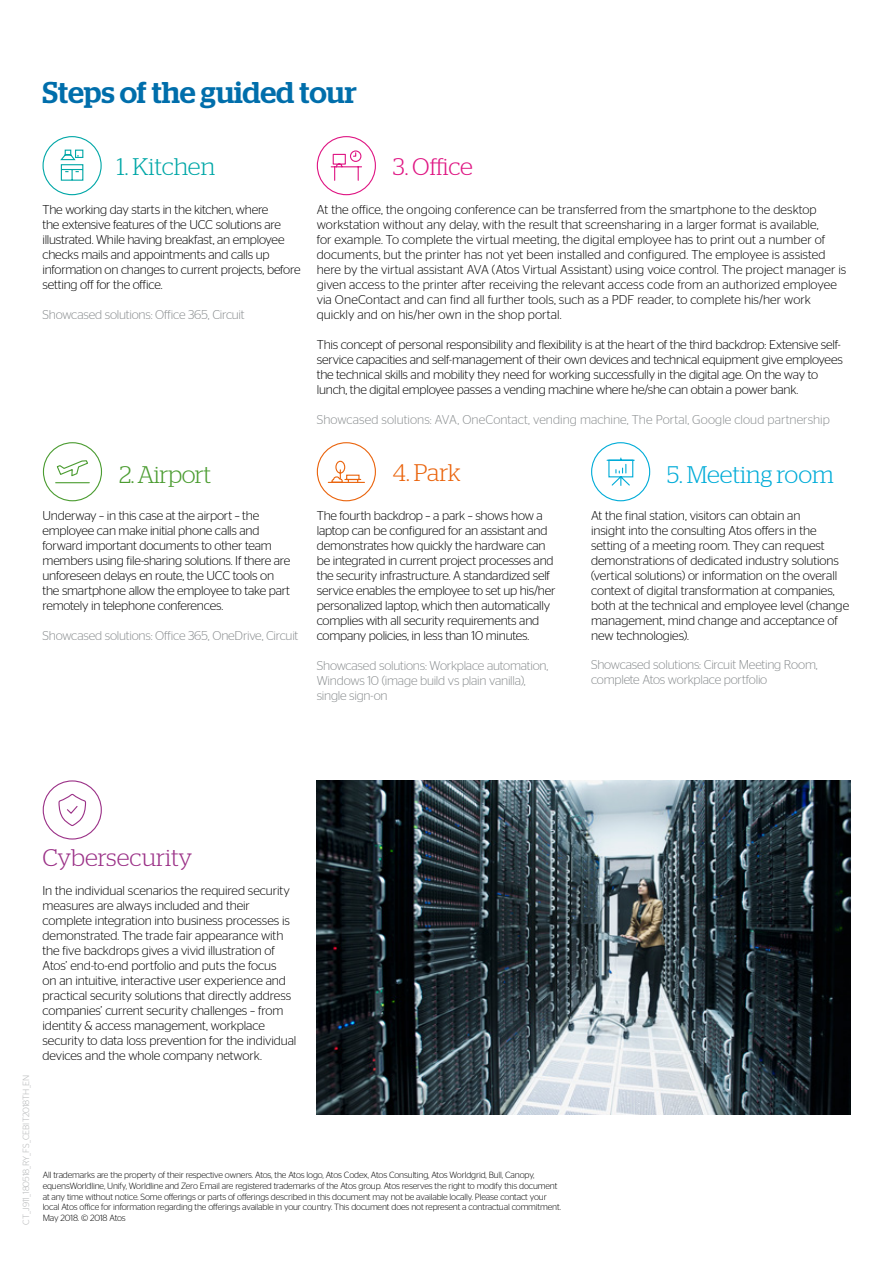
<style>
.page{position:relative;width:893px;height:1263px;background:#fff}
.page>*{position:absolute;margin:0;border:0;box-sizing:border-box;transform-origin:0 0}
.t1{font:500 30px "Stag";color:#006eab}
.t2{font:300 24px "Stag";color:#9b3187}
.t3{font:300 24px "Stag";color:#00acd8}
.t4{font:300 24px "Stag";letter-spacing:-.01em;color:#00a7a7}
.t5{font:300 24px "Stag";letter-spacing:-.02em;color:#4b9c31}
.t6{font:300 24px "Stag";color:#df1683}
.t7{font:300 24px "Stag";color:#ea640d}
.t8{font:300 12.75px/15px "Stag Sans";letter-spacing:-.01em;color:#000}
.t9{font:300 12.75px/15px "Stag Sans";letter-spacing:-.015em;color:#888c8e}
.t10{font:300 12.75px "Stag Sans";letter-spacing:.005em;color:#888c8e}
.t11{font:300 9px/10.8px "Stag Sans";letter-spacing:-.015em;color:#000}
.t12{font:300 9px "Stag Sans";color:#b1b3b4}
</style>
<div class="page">
<svg style="left:42px;top:780px;width:60px;height:60px"></svg>
<img style="left:317px;top:780px;width:533px;height:334px">
<svg style="left:42px;top:136px;width:60px;height:60px"></svg>
<div style="left:317px;top:136px;width:59px;height:59px;border:1px solid #df1683;border-radius:50%"></div>
<svg style="left:330px;top:150px;width:32px;height:31px"></svg>
<div style="left:43px;top:442px;width:59px;height:59px;border:1px solid #4b9c31;border-radius:50%"></div>
<svg style="left:55px;top:460px;width:35px;height:24px"></svg>
<div style="left:317px;top:442px;width:59px;height:59px;border:1px solid #ea640d;border-radius:50%"></div>
<svg style="left:331px;top:460px;width:31px;height:22px"></svg>
<hr style="left:328px;top:482px;width:36px;height:1px;background:#ea640d">
<div style="left:591px;top:442px;width:59px;height:59px;border:1px solid #00acd8;border-radius:50%"></div>
<svg style="left:606px;top:457px;width:29px;height:29px"></svg>
<h1 class="t1" style="left:43px;top:75px;width:316px">Steps of the guided tour</h1>
<h2 class="t4" style="left:117px;top:153px;width:100px">1. Kitchen</h2>
<h2 class="t6" style="left:393px;top:153px;width:82px">3. Office</h2>
<p class="t8" style="left:43px;top:202px;width:259px">The working day starts in the kitchen, where<br>the extensive features of the UCC solutions are illustrated. While having breakfast, an employee checks mails and appointments and calls up information on changes to current projects, before setting off for the office.</p>
<p class="t9" style="left:43px;top:307px;width:204px">Showcased solutions: Office 365, Circuit</p>
<h2 class="t5" style="left:119px;top:461px;width:94px">2. Airport</h2>
<p class="t8" style="left:43px;top:507px;width:249px">Underway – in this case at the airport – the employee can make initial phone calls and forward important documents to other team members using file-sharing solutions. If there are unforeseen delays en route, the UCC tools on the smartphone allow the employee to take part remotely in telephone conferences.</p>
<p class="t9" style="left:43px;top:627px;width:257px">Showcased solutions: Office 365, OneDrive, Circuit</p>
<p class="t8" style="left:317px;top:202px;width:531px">At the office, the ongoing conference can be transferred from the smartphone to the desktop workstation without any delay, with the result that screensharing in a larger format is available,<br>for example. To complete the virtual meeting, the digital employee has to print out a number of documents, but the printer has not yet been installed and configured. The employee is assisted here by the virtual assistant AVA (Atos Virtual Assistant) using voice control. The project manager is given access to the printer after receiving the relevant access code from an authorized employee via OneContact and can find all further tools, such as a PDF reader, to complete his/her work quickly and on his/her own in the shop portal.</p>
<p class="t8" style="left:317px;top:337px;width:528px">This concept of personal responsibility and flexibility is at the heart of the third backdrop: Extensive self&shy;service capacities and self-management of their own devices and technical equipment give employees the technical skills and mobility they need for working successfully in the digital age. On the way to lunch, the digital employee passes a vending machine where he/she can obtain a power bank.</p>
<p class="t10" style="left:317px;top:413px;width:514px">Showcased solutions: AVA, OneContact, vending machine, The Portal, Google cloud partnership</p>
<h2 class="t7" style="left:393px;top:459px;width:69px">4. Park</h2>
<h2 class="t3" style="left:667px;top:461px;width:168px">5. Meeting room</h2>
<p class="t8" style="left:317px;top:507px;width:240px">The fourth backdrop – a park – shows how a laptop can be configured for an assistant and demonstrates how quickly the hardware can be integrated in current project processes and the security infrastructure. A standardized self service enables the employee to set up his/her personalized laptop, which then automatically complies with all security requirements and company policies, in less than 10 minutes.</p>
<p class="t9" style="left:317px;top:657px;width:233px">Showcased solutions: Workplace automation,<br>Windows 10 (image build vs plain vanilla), single sign-on</p>
<p class="t8" style="left:591px;top:507px;width:260px">At the final station, visitors can obtain an<br>insight into the consulting Atos offers in the setting of a meeting room. They can request demonstrations of dedicated industry solutions (vertical solutions) or information on the overall context of digital transformation at companies, both at the technical and employee level (change management, mind change and acceptance of new technologies).</p>
<p class="t9" style="left:591px;top:657px;width:228px">Showcased solutions: Circuit Meeting Room, complete Atos workplace portfolio</p>
<p class="t12" style="left:21px;top:1224px;width:152px;rotate:-90deg">CT_J911_180518_RY_FS_CEBIT2018TH_EN</p>
<h2 class="t2" style="left:43px;top:843px;width:151px">Cybersecurity</h2>
<p class="t8" style="left:43px;top:882px;width:255px">In the individual scenarios the required security measures are always included and their complete integration into business processes is demonstrated. The trade fair appearance with the five backdrops gives a vivid illustration of Atos’ end-to-end portfolio and puts the focus<br>on an intuitive, interactive user experience and practical security solutions that directly address companies’ current security challenges – from identity &amp; access management, workplace security to data loss prevention for the individual devices and the whole company network.</p>
<p class="t11" style="left:43px;top:1169px;width:520px">All trademarks are the property of their respective owners. Atos, the Atos logo, Atos Codex, Atos Consulting, Atos Worldgrid, Bull, Canopy, equensWorldline, Unify, Worldline and Zero Email are registered trademarks of the Atos group. Atos reserves the right to modify this document at any time without notice. Some offerings or parts of offerings described in this document may not be available locally. Please contact your local Atos office for information regarding the offerings available in your country. This document does not represent a contractual commitment.<br>May 2018. © 2018 Atos</p>
</div>
